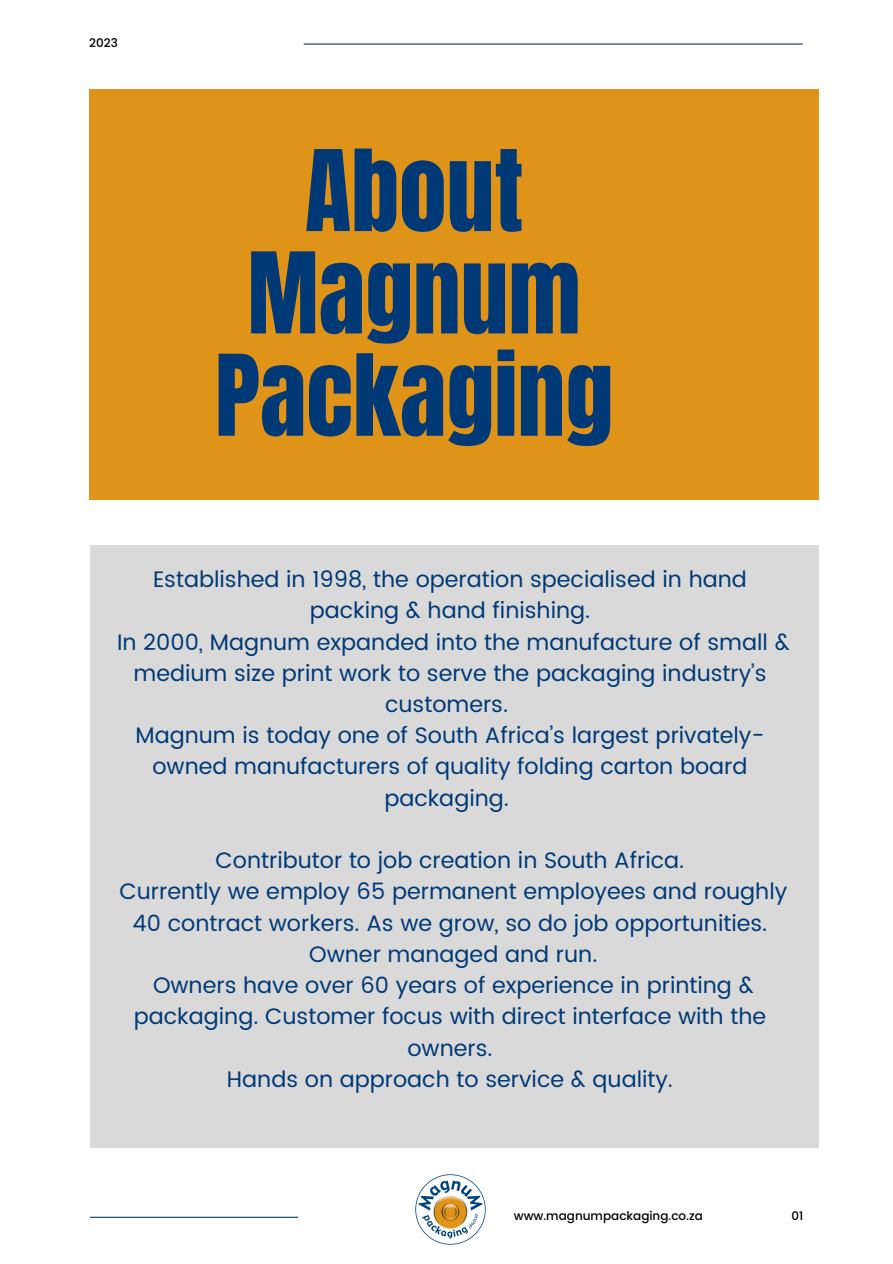
<style>
.page{position:relative;width:893px;height:1264px;background:#fff}
.page>*{position:absolute;margin:0;border:0;box-sizing:border-box;transform-origin:0 0}
.t1{font:95.55px/102.3px "Anton";color:#003976;text-align:center}
.t2{font:22.35px/31.2px "Poppins";color:#003976;text-align:center}
.t3{font:500 12px "Poppins";color:#000}
</style>
<div class="page">
<div style="left:89px;top:89px;width:729px;height:410px;background:#df9419"></div>
<div style="left:90px;top:545px;width:728px;height:602px;background:#d9d9d9"></div>
<hr style="left:90px;top:1216px;width:208px;height:1px;background:#003976">
<hr style="left:304px;top:43px;width:498px;height:2px;background:#003976">
<img style="left:415px;top:1174px;width:71px;height:70px">
<p class="t3" style="left:89px;top:35px;width:30px">2023</p>
<p class="t1" style="left:247px;top:141px;width:335px">About<br>Magnum</p>
<p class="t1" style="left:215px;top:346px;width:400px">Packaging</p>
<p class="t2" style="left:153px;top:563px;width:595px">Established in 1998, the operation specialised in hand packing &amp; hand finishing.</p>
<p class="t2" style="left:117px;top:626px;width:674px">In 2000, Magnum expanded into the manufacture of small &amp;</p>
<p class="t2" style="left:133px;top:657px;width:634px">medium size print work to serve the packaging industry’s</p>
<p class="t2" style="left:385px;top:688px;width:125px">customers.</p>
<p class="t2" style="left:135px;top:720px;width:630px">Magnum is today one of South Africa’s largest privately&shy;owned manufacturers of quality folding carton board packaging.</p>
<p class="t2" style="left:215px;top:844px;width:470px">Contributor to job creation in South Africa.</p>
<p class="t2" style="left:119px;top:876px;width:669px">Currently we employ 65 permanent employees and roughly<br>40 contract workers. As we grow, so do job opportunities.</p>
<p class="t2" style="left:309px;top:938px;width:289px">Owner managed and run.</p>
<p class="t2" style="left:134px;top:969px;width:633px">Owners have over 60 years of experience in printing &amp; packaging. Customer focus with direct interface with the owners.</p>
<p class="t2" style="left:227px;top:1063px;width:447px">Hands on approach to service &amp; quality.</p>
<p class="t3" style="left:513px;top:1208px;width:190px">www.magnumpackaging.co.za</p>
<p class="t3" style="left:791px;top:1208px;width:13px">01</p>
</div>
